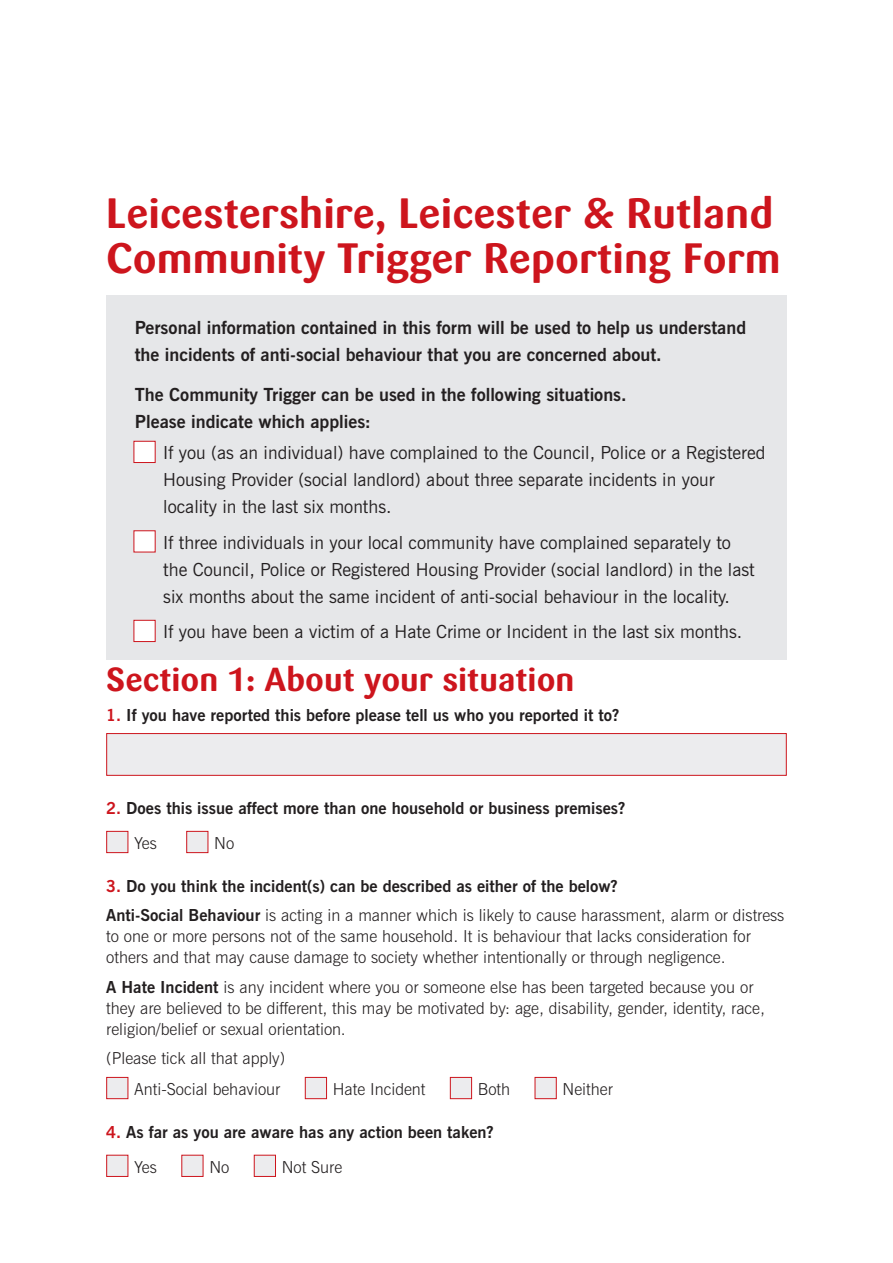
<style>
.page{position:relative;width:893px;height:1263px;background:#fff}
.page>*{position:absolute;margin:0;border:0;box-sizing:border-box;transform-origin:0 0}
.Main_Heading{font:700 42px/45px "Sari";color:#cd151d}
.Section_Heading{font:700 33px "Sari";color:#cd151d}
.Body_Copy{font:18px/27px "News Gothic BT";color:#231f20}
.Body_Copy-2{font:700 18px/27px "News Gothic BT";color:#231f20}
.Body_Copy-3{font:300 16.5px/21px "News Gothic BT";color:#231f20}
.Question{font:700 16.5px "News Gothic BT";color:#231f20}
.s1{font-family:"Sari Bold Caps";font-weight:400}
.s2{color:#cd151d}
.s3{font-weight:700}
</style>
<div class="page">
<div style="left:106px;top:296px;width:681px;height:364px;background:#e6e7e9"></div>
<div style="left:134px;top:441px;width:22px;height:22px;background:#fff;border:1px solid #cd151d"></div>
<div style="left:134px;top:530px;width:22px;height:22px;background:#fff"></div>
<div style="left:134px;top:620px;width:22px;height:22px;background:#fff;border:1px solid #cd151d"></div>
<div style="left:106px;top:733px;width:681px;height:43px;background:#ececee;border:1px solid #cd151d"></div>
<div style="left:106px;top:831px;width:22px;height:22px;background:#ececee;border:1px solid #cd151d"></div>
<div style="left:186px;top:831px;width:22px;height:22px;background:#ececee;border:1px solid #cd151d"></div>
<div style="left:106px;top:1077px;width:22px;height:22px;background:#ececee;border:1px solid #cd151d"></div>
<div style="left:305px;top:1077px;width:22px;height:22px;background:#ececee;border:1px solid #cd151d"></div>
<div style="left:450px;top:1077px;width:22px;height:22px;background:#ececee;border:1px solid #cd151d"></div>
<div style="left:535px;top:1077px;width:22px;height:22px;background:#ececee;border:1px solid #cd151d"></div>
<div style="left:106px;top:1155px;width:22px;height:22px;background:#ececee;border:1px solid #cd151d"></div>
<div style="left:181px;top:1155px;width:22px;height:22px;background:#ececee"></div>
<div style="left:254px;top:1155px;width:22px;height:22px;background:#ececee;border:1px solid #cd151d"></div>
<p class="Main_Heading" style="left:106px;top:191px;width:676px">Leicestershire, Leicester &amp; Rutland<br>Community Trigger Reporting Form</p>
<p class="Body_Copy-2" style="left:135px;top:314px;width:613px">Personal information contained in this form will be used to help us understand the incidents of anti-social behaviour that you are concerned about.</p>
<p class="Body_Copy-2" style="left:135px;top:381px;width:493px">The Community Trigger can be used in the following situations.</p>
<p class="Body_Copy-2" style="left:135px;top:408px;width:238px">Please indicate which applies:</p>
<p class="Body_Copy" style="left:163px;top:439px;width:604px">If you (as an individual) have complained to the Council, Police or a Registered<br>Housing Provider (social landlord) about three separate incidents in your locality in the last six months.</p>
<p class="Body_Copy" style="left:163px;top:529px;width:593px">If three individuals in your local community have complained separately to the Council, Police or Registered Housing Provider (social landlord) in the last six months about the same incident of anti-social behaviour in the locality.</p>
<p class="Body_Copy" style="left:163px;top:618px;width:581px">If you have been a victim of a Hate Crime or Incident in the last six months.</p>
<p class="Section_Heading" style="left:106px;top:660px;width:470px">Section <span class="s1">1</span>: About your situation</p>
<p class="Question" style="left:106px;top:705px;width:514px"><span class="s2">1.</span> If you have reported this before please tell us who you reported it to?</p>
<p class="Question" style="left:106px;top:798px;width:521px"><span class="s2">2.</span> Does this issue affect more than one household or business premises?</p>
<p class="Body_Copy-3" style="left:134px;top:833px;width:24px">Yes</p>
<p class="Body_Copy-3" style="left:214px;top:833px;width:22px">No</p>
<p class="Question" style="left:106px;top:875px;width:513px"><span class="s2">3.</span> Do you think the incident(s) can be described as either of the below?</p>
<p class="Body_Copy-3" style="left:106px;top:904px;width:680px"><span class="s3">Anti-Social Behaviour</span> is acting in a manner which is likely to cause harassment, alarm or distress to one or more persons not of the same household. It is behaviour that lacks consideration for others and that may cause damage to society whether intentionally or through negligence.</p>
<p class="Body_Copy-3" style="left:106px;top:976px;width:660px"><span class="s3">A Hate Incident</span> is any incident where you or someone else has been targeted because you or they are believed to be different, this may be motivated by: age, disability, gender, identity, race, religion/belief or sexual orientation.</p>
<p class="Body_Copy-3" style="left:106px;top:1047px;width:180px">(Please tick all that apply)</p>
<p class="Body_Copy-3" style="left:134px;top:1079px;width:148px">Anti-Social behaviour</p>
<p class="Body_Copy-3" style="left:333px;top:1079px;width:94px">Hate Incident</p>
<p class="Body_Copy-3" style="left:478px;top:1079px;width:34px">Both</p>
<p class="Body_Copy-3" style="left:563px;top:1079px;width:52px">Neither</p>
<p class="Question" style="left:106px;top:1122px;width:389px"><span class="s2">4.</span> As far as you are aware has any action been taken?</p>
<p class="Body_Copy-3" style="left:134px;top:1156px;width:24px">Yes</p>
<p class="Body_Copy-3" style="left:209px;top:1156px;width:22px">No</p>
<p class="Body_Copy-3" style="left:282px;top:1156px;width:62px">Not Sure</p>
</div>
